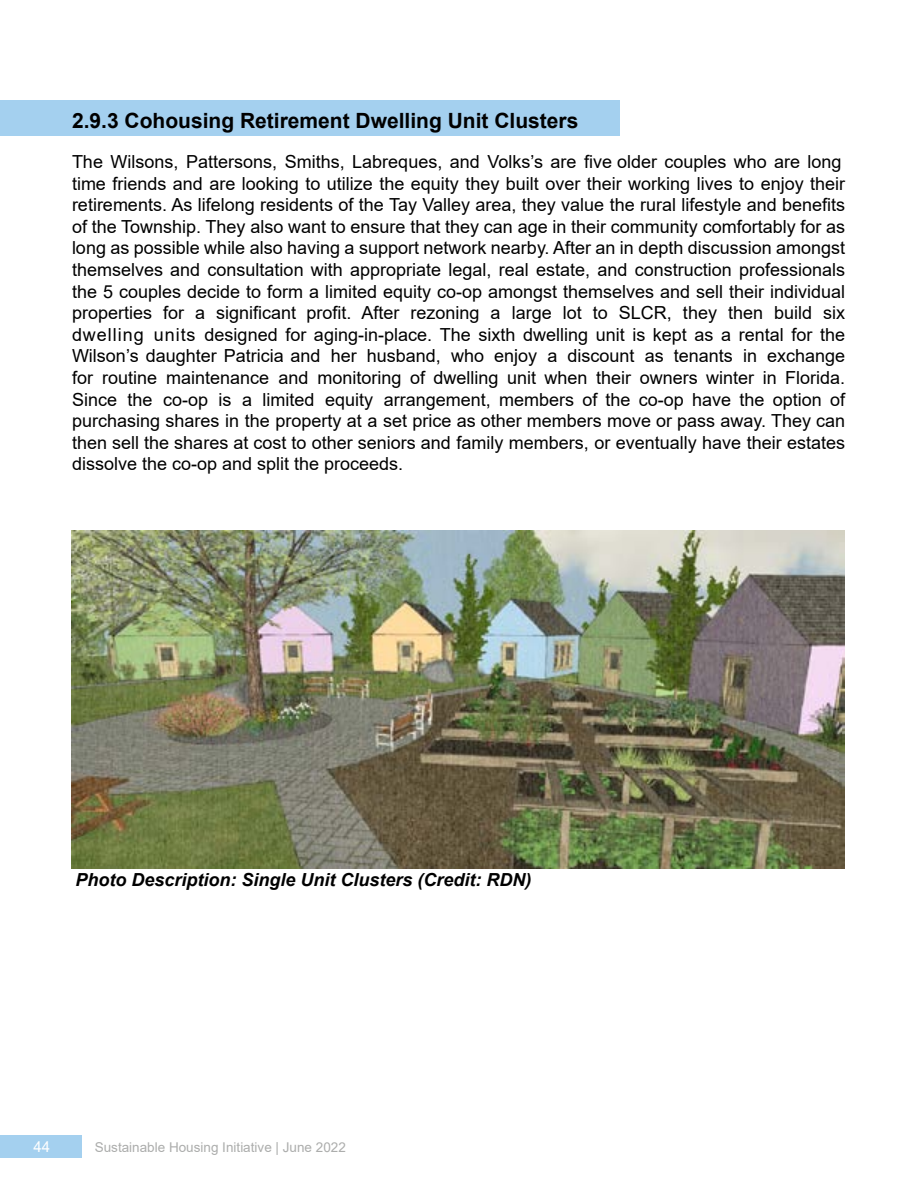
<style>
.page{position:relative;width:918px;height:1188px;background:#fff}
.page>*{position:absolute;margin:0;border:0;box-sizing:border-box;transform-origin:0 0}
.t1{font:700 21px "Arial";color:#000}
.t2{font:18px/21.6px "Arial";color:#000}
.t3{font:italic 700 18px "Arial";color:#000}
.t4{font:15px "Arial";color:#fff}
.t5{font:13.5px "Arial";color:#acadac}
.s1{font-style:inherit}
</style>
<div class="page">
<div style="left:0;top:1135px;width:82px;height:23px;background:#a4d0ef"></div>
<div style="left:1px;top:100px;width:619px;height:36px;background:#a4d0ef"></div>
<img style="left:71px;top:531px;width:773px;height:337px">
<p class="t1" style="left:72px;top:106px;width:508px">2.9.3 Cohousing Retirement <span class="s1">Dwelling Unit</span> Clusters</p>
<p class="t2" style="left:72px;top:151px;width:775px">The Wilsons, Pattersons, Smiths, Labreques, and Volks’s are five older couples who are long time friends and are looking to utilize the equity they built over their working lives to enjoy their retirements. As lifelong residents of the Tay Valley area, they value the rural lifestyle and benefits of the Township. They also want to ensure that they can age in their community comfortably for as long as possible while also having a support network nearby. After an in depth discussion amongst themselves and consultation with appropriate legal, real estate, and construction professionals the 5 couples decide to form a limited equity co-op amongst themselves and sell their individual properties for a significant profit. After rezoning a large lot to SLCR, they then build six <span class="s1">dwelling units</span> designed for aging-in-place. The sixth <span class="s1">dwelling unit</span> is kept as a rental for the Wilson’s daughter Patricia and her husband, who enjoy a discount as tenants in exchange for routine maintenance and monitoring of <span class="s1">dwelling unit</span> when their owners winter in Florida.<br>Since the co-op is a limited equity arrangement, members of the co-op have the option of purchasing shares in the property at a set price as other members move or pass away. They can then sell the shares at cost to other seniors and family members, or eventually have their estates dissolve the co-op and split the proceeds.</p>
<p class="t3" style="left:75px;top:868px;width:457px">Photo Description: Single Unit Clusters (Credit: RDN)</p>
<p class="t4" style="left:34px;top:1137px;width:18px">44</p>
<p class="t5" style="left:95px;top:1138px;width:253px">Sustainable Housing Initiative | June 2022</p>
</div>
